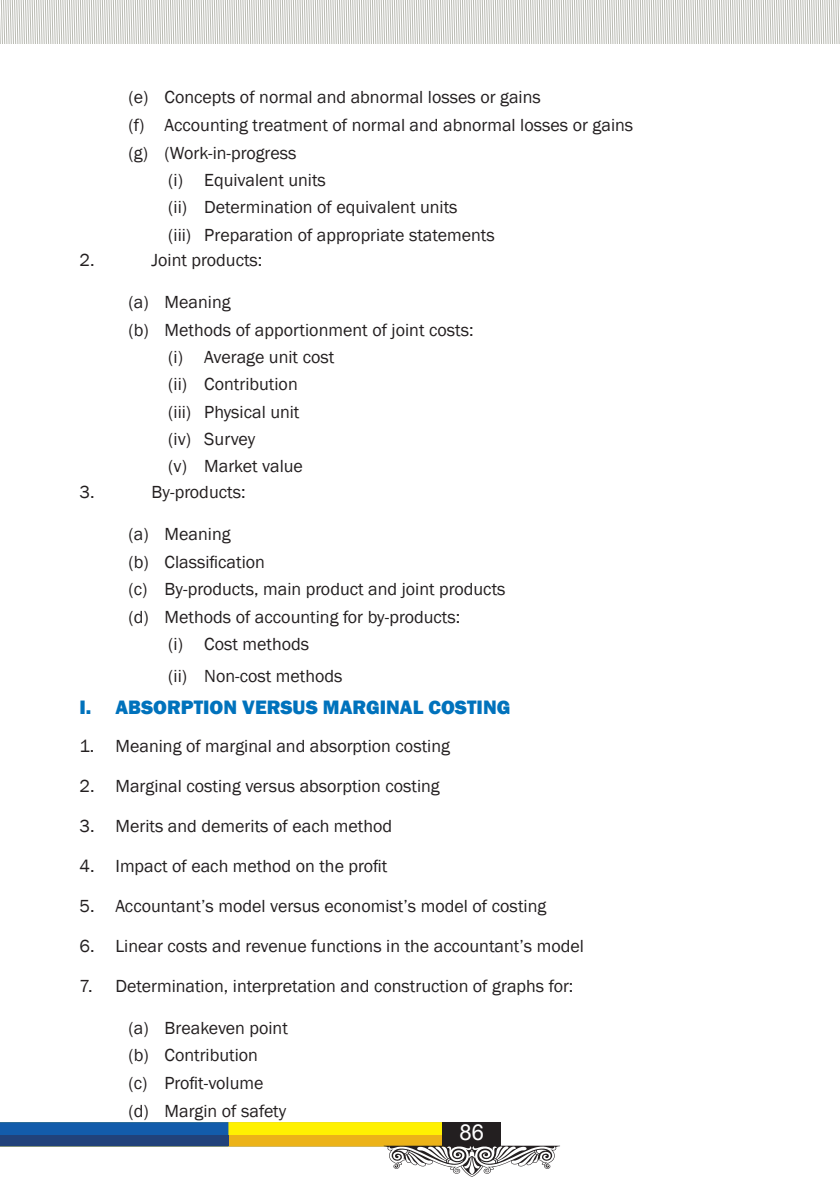
<style>
.page{position:relative;width:840px;height:1191px;background:#fff}
.page>*{position:absolute;margin:0;border:0;box-sizing:border-box;transform-origin:0 0}
.t1{font:22px "Arial";color:#fff}
.t2{font:800 20px "Franklin Gothic";color:#0072bc}
.t3{font:18px/27.6px "Franklin Gothic";color:#231f20}
</style>
<div class="page">
<svg style="left:0;top:0;width:840px;height:43px"></svg>
<svg style="left:0;top:1122px;width:560px;height:54px"></svg>
<p class="t3" style="left:128px;top:84px;width:413px">(e) Concepts of normal and abnormal losses or gains</p>
<p class="t3" style="left:128px;top:112px;width:506px">(f) Accounting treatment of normal and abnormal losses or gains</p>
<p class="t3" style="left:128px;top:139px;width:169px">(g) (Work-in-progress</p>
<p class="t3" style="left:168px;top:167px;width:159px">(i) Equivalent units</p>
<p class="t3" style="left:168px;top:194px;width:291px">(ii) Determination of equivalent units</p>
<p class="t3" style="left:168px;top:221px;width:328px">(iii) Preparation of appropriate statements</p>
<p class="t3" style="left:79px;top:247px;width:17px">2.</p>
<p class="t3" style="left:151px;top:247px;width:112px">Joint products:</p>
<p class="t3" style="left:128px;top:289px;width:103px">(a) Meaning</p>
<p class="t3" style="left:128px;top:316px;width:346px">(b) Methods of apportionment of joint costs:</p>
<p class="t3" style="left:168px;top:344px;width:167px">(i) Average unit cost</p>
<p class="t3" style="left:168px;top:371px;width:131px">(ii) Contribution</p>
<p class="t3" style="left:168px;top:398px;width:133px">(iii) Physical unit</p>
<p class="t3" style="left:168px;top:425px;width:88px">(iv) Survey</p>
<p class="t3" style="left:168px;top:453px;width:136px">(v) Market value</p>
<p class="t3" style="left:79px;top:478px;width:17px">3.</p>
<p class="t3" style="left:151px;top:478px;width:95px">By-products:</p>
<p class="t3" style="left:128px;top:520px;width:103px">(a) Meaning</p>
<p class="t3" style="left:128px;top:548px;width:138px">(b) Classification</p>
<p class="t3" style="left:128px;top:576px;width:378px">(c) By-products, main product and joint products</p>
<p class="t3" style="left:128px;top:603px;width:333px">(d) Methods of accounting for by-products:</p>
<p class="t3" style="left:168px;top:631px;width:142px">(i) Cost methods</p>
<p class="t3" style="left:168px;top:663px;width:176px">(ii) Non-cost methods</p>
<p class="t2" style="left:79px;top:695px;width:432px">I. ABSORPTION VERSUS MARGINAL COSTING</p>
<p class="t3" style="left:79px;top:732px;width:372px">1. Meaning of marginal and absorption costing</p>
<p class="t3" style="left:79px;top:772px;width:361px">2. Marginal costing versus absorption costing</p>
<p class="t3" style="left:79px;top:812px;width:314px">3. Merits and demerits of each method</p>
<p class="t3" style="left:79px;top:852px;width:309px">4. Impact of each method on the profit</p>
<p class="t3" style="left:79px;top:892px;width:468px">5. Accountant’s model versus economist’s model of costing</p>
<p class="t3" style="left:79px;top:932px;width:506px">6. Linear costs and revenue functions in the accountant’s model</p>
<p class="t3" style="left:79px;top:972px;width:495px">7. Determination, interpretation and construction of graphs for:</p>
<p class="t3" style="left:128px;top:1014px;width:161px">(a) Breakeven point (b) Contribution<br>(c) Profit-volume (d) Margin of safety</p>
<p class="t1" style="left:459px;top:1118px;width:26px">86</p>
</div>
